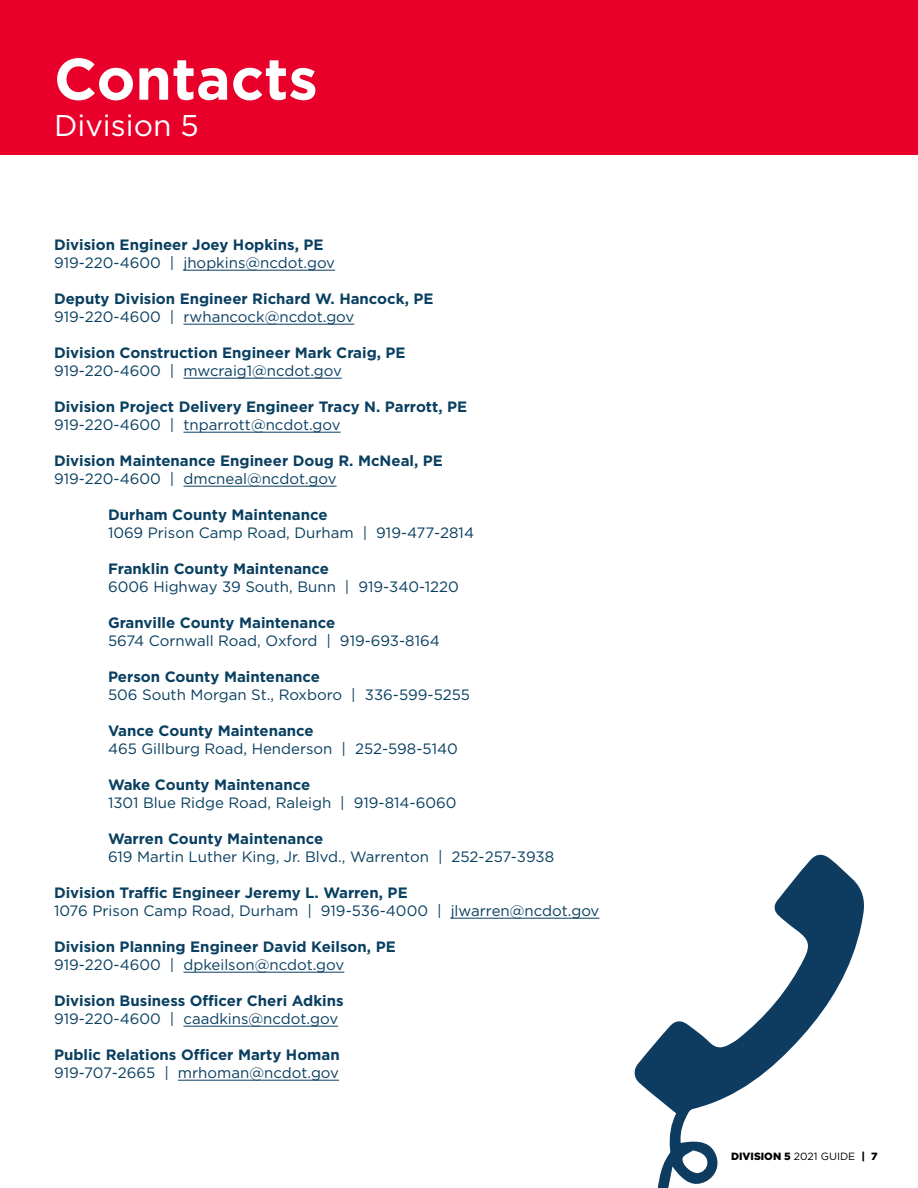
<style>
.page{position:relative;width:918px;height:1188px;background:#fff}
.page>*{position:absolute;margin:0;border:0;box-sizing:border-box;transform-origin:0 0}
.t1{font:700 58.5px "Gotham";color:#fff}
.t2{font:30px "Gotham";color:#fff}
.t3{font:15px "Gotham";color:#093f60}
.t4{font:700 15px "Gotham";color:#093f60}
.t5{font:900 10.5px "Gotham";color:#000}
.s1{font-weight:400}
</style>
<div class="page">
<div style="left:0;top:0;width:918px;height:154px;background:#e8002a"></div>
<hr style="left:183px;top:270px;width:152px;height:1px;background:#093f60">
<hr style="left:183px;top:324px;width:171px;height:1px;background:#093f60">
<hr style="left:183px;top:378px;width:159px;height:1px;background:#093f60">
<hr style="left:183px;top:432px;width:158px;height:1px;background:#093f60">
<hr style="left:183px;top:486px;width:154px;height:1px;background:#093f60">
<hr style="left:451px;top:918px;width:148px;height:1px;background:#093f60">
<hr style="left:183px;top:972px;width:161px;height:1px;background:#093f60">
<hr style="left:183px;top:1026px;width:155px;height:1px;background:#093f60">
<hr style="left:178px;top:1080px;width:161px;height:1px;background:#093f60">
<svg style="left:634px;top:854px;width:230px;height:334px"></svg>
<h1 class="t1" style="left:54px;top:40px;width:265px">Contacts</h1>
<h2 class="t2" style="left:54px;top:106px;width:146px">Division 5</h2>
<p class="t4" style="left:54px;top:235px;width:271px">Division Engineer Joey Hopkins, PE</p>
<p class="t3" style="left:54px;top:253px;width:283px">919-220-4600 | jhopkins@ncdot.gov</p>
<p class="t4" style="left:54px;top:289px;width:381px">Deputy Division Engineer Richard W. Hancock, PE</p>
<p class="t3" style="left:54px;top:307px;width:302px">919-220-4600 | rwhancock@ncdot.gov</p>
<p class="t4" style="left:54px;top:343px;width:353px">Division Construction Engineer Mark Craig, PE</p>
<p class="t3" style="left:54px;top:361px;width:289px">919-220-4600 | mwcraig1@ncdot.gov</p>
<p class="t4" style="left:54px;top:397px;width:415px">Division Project Delivery Engineer Tracy N. Parrott, PE</p>
<p class="t3" style="left:54px;top:415px;width:288px">919-220-4600 | tnparrott@ncdot.gov</p>
<p class="t4" style="left:54px;top:451px;width:390px">Division Maintenance Engineer Doug R. McNeal, PE</p>
<p class="t3" style="left:54px;top:469px;width:284px">919-220-4600 | dmcneal@ncdot.gov</p>
<p class="t4" style="left:108px;top:505px;width:221px">Durham County Maintenance</p>
<p class="t3" style="left:108px;top:523px;width:368px">1069 Prison Camp Road, Durham | 919-477-2814</p>
<p class="t4" style="left:108px;top:559px;width:223px">Franklin County Maintenance</p>
<p class="t3" style="left:108px;top:577px;width:352px">6006 Highway 39 South, Bunn | 919-340-1220</p>
<p class="t4" style="left:108px;top:613px;width:229px">Granville County Maintenance</p>
<p class="t3" style="left:108px;top:631px;width:333px">5674 Cornwall Road, Oxford | 919-693-8164</p>
<p class="t4" style="left:108px;top:667px;width:214px">Person County Maintenance</p>
<p class="t3" style="left:108px;top:685px;width:364px">506 South Morgan St., Roxboro | 336-599-5255</p>
<p class="t4" style="left:108px;top:721px;width:207px">Vance County Maintenance</p>
<p class="t3" style="left:108px;top:739px;width:351px">465 Gillburg Road, Henderson | 252-598-5140</p>
<p class="t4" style="left:108px;top:775px;width:204px">Wake County Maintenance</p>
<p class="t3" style="left:108px;top:793px;width:350px">1301 Blue Ridge Road, Raleigh | 919-814-6060</p>
<p class="t4" style="left:108px;top:829px;width:217px">Warren County Maintenance</p>
<p class="t3" style="left:108px;top:847px;width:448px">619 Martin Luther King, Jr. Blvd., Warrenton | 252-257-3938</p>
<p class="t4" style="left:54px;top:883px;width:355px">Division Traffic Engineer Jeremy L. Warren, PE</p>
<p class="t3" style="left:54px;top:901px;width:547px">1076 Prison Camp Road, Durham | 919-536-4000 | jlwarren@ncdot.gov</p>
<p class="t4" style="left:54px;top:937px;width:343px">Division Planning Engineer David Keilson, PE</p>
<p class="t3" style="left:54px;top:955px;width:292px">919-220-4600 | dpkeilson@ncdot.gov</p>
<p class="t4" style="left:54px;top:991px;width:291px">Division Business Officer Cheri Adkins</p>
<p class="t3" style="left:54px;top:1009px;width:286px">919-220-4600 | caadkins@ncdot.gov</p>
<p class="t4" style="left:54px;top:1045px;width:287px">Public Relations Officer Marty Homan</p>
<p class="t3" style="left:54px;top:1063px;width:287px">919-707-2665 | mrhoman@ncdot.gov</p>
<p class="t5" style="left:731px;top:1150px;width:148px">DIVISION 5 <span class="s1">2021 GUIDE</span> | 7</p>
</div>
